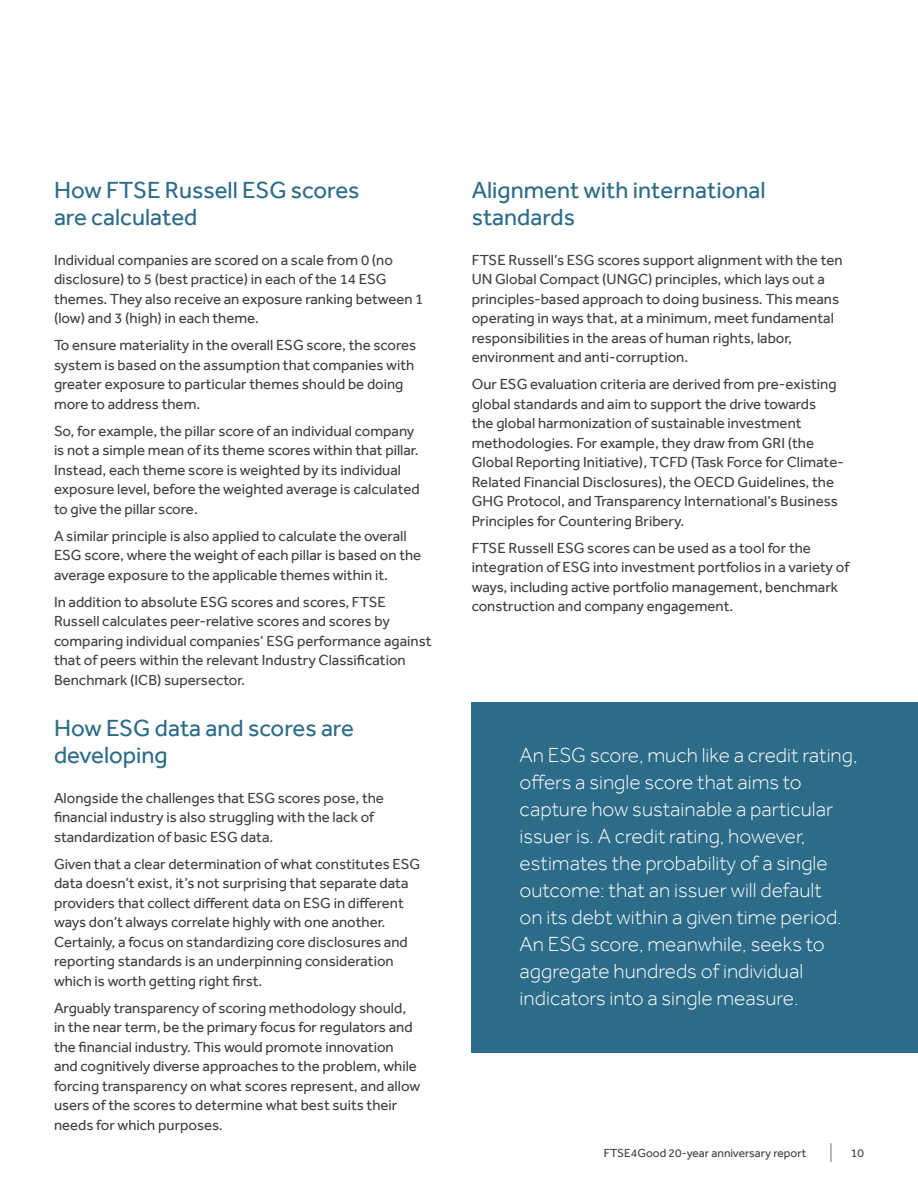
<style>
.page{position:relative;width:918px;height:1188px;background:#fff}
.page>*{position:absolute;margin:0;border:0;box-sizing:border-box;transform-origin:0 0}
.t1{font:24px/27px "Effra";color:#2c6c88}
.t2{font:300 21px/27px "Effra";color:#fff}
.t3{font:15px/19.5px "Effra";color:#404040}
.t4{font:12px "Effra";color:#404040}
</style>
<div class="page">
<div style="left:472px;top:702px;width:446px;height:351px;background:#2c6c88"></div>
<svg style="left:831px;top:1143px;width:1px;height:19px"></svg>
<h1 class="t1" style="left:54px;top:176px;width:307px">How FTSE Russell ESG scores are calculated</h1>
<p class="t3" style="left:54px;top:250px;width:371px">Individual companies are scored on a scale from 0 (no disclosure) to 5 (best practice) in each of the 14 ESG themes. They also receive an exposure ranking between 1 (low) and 3 (high) in each theme.</p>
<p class="t3" style="left:54px;top:335px;width:364px">To ensure materiality in the overall ESG score, the scores system is based on the assumption that companies with greater exposure to particular themes should be doing more to address them.</p>
<p class="t3" style="left:54px;top:421px;width:367px">So, for example, the pillar score of an individual company is not a simple mean of its theme scores within that pillar.<br>Instead, each theme score is weighted by its individual exposure level, before the weighted average is calculated to give the pillar score.</p>
<p class="t3" style="left:54px;top:526px;width:369px">A similar principle is also applied to calculate the overall<br>ESG score, where the weight of each pillar is based on the average exposure to the applicable themes within it.</p>
<p class="t3" style="left:54px;top:592px;width:379px">In addition to absolute ESG scores and scores, FTSE Russell calculates peer-relative scores and scores by comparing individual companies’ ESG performance against that of peers within the relevant Industry Classification Benchmark (ICB) supersector.</p>
<h1 class="t1" style="left:54px;top:714px;width:301px">How ESG data and scores are developing</h1>
<p class="t3" style="left:54px;top:788px;width:332px">Alongside the challenges that ESG scores pose, the financial industry is also struggling with the lack of standardization of basic ESG data.</p>
<p class="t3" style="left:54px;top:854px;width:368px">Given that a clear determination of what constitutes ESG data doesn’t exist, it’s not surprising that separate data providers that collect different data on ESG in different ways don’t always correlate highly with one another.<br>Certainly, a focus on standardizing core disclosures and reporting standards is an underpinning consideration which is worth getting right first.</p>
<p class="t3" style="left:54px;top:998px;width:368px">Arguably transparency of scoring methodology should, in the near term, be the primary focus for regulators and the financial industry. This would promote innovation and cognitively diverse approaches to the problem, while forcing transparency on what scores represent, and allow users of the scores to determine what best suits their needs for which purposes.</p>
<h1 class="t1" style="left:472px;top:176px;width:295px">Alignment with international standards</h1>
<p class="t3" style="left:472px;top:250px;width:372px">FTSE Russell’s ESG scores support alignment with the ten UN Global Compact (UNGC) principles, which lays out a principles-based approach to doing business. This means operating in ways that, at a minimum, meet fundamental responsibilities in the areas of human rights, labor, environment and anti-corruption.</p>
<p class="t3" style="left:472px;top:374px;width:374px">Our ESG evaluation criteria are derived from pre-existing global standards and aim to support the drive towards<br>the global harmonization of sustainable investment methodologies. For example, they draw from GRI (the Global Reporting Initiative), TCFD (Task Force for Climate-Related Financial Disclosures), the OECD Guidelines, the GHG Protocol, and Transparency International’s Business Principles for Countering Bribery.</p>
<p class="t3" style="left:472px;top:538px;width:379px">FTSE Russell ESG scores can be used as a tool for the integration of ESG into investment portfolios in a variety of ways, including active portfolio management, benchmark construction and company engagement.</p>
<p class="t2" style="left:520px;top:742px;width:339px">An ESG score, much like a credit rating, offers a single score that aims to capture how sustainable a particular issuer is. A credit rating, however, estimates the probability of a single outcome: that an issuer will default<br>on its debt within a given time period.<br>An ESG score, meanwhile, seeks to aggregate hundreds of individual indicators into a single measure.</p>
<p class="t4" style="left:604px;top:1146px;width:204px">FTSE4Good 20-year anniversary report</p>
<p class="t4" style="left:851px;top:1146px;width:15px">10</p>
</div>
